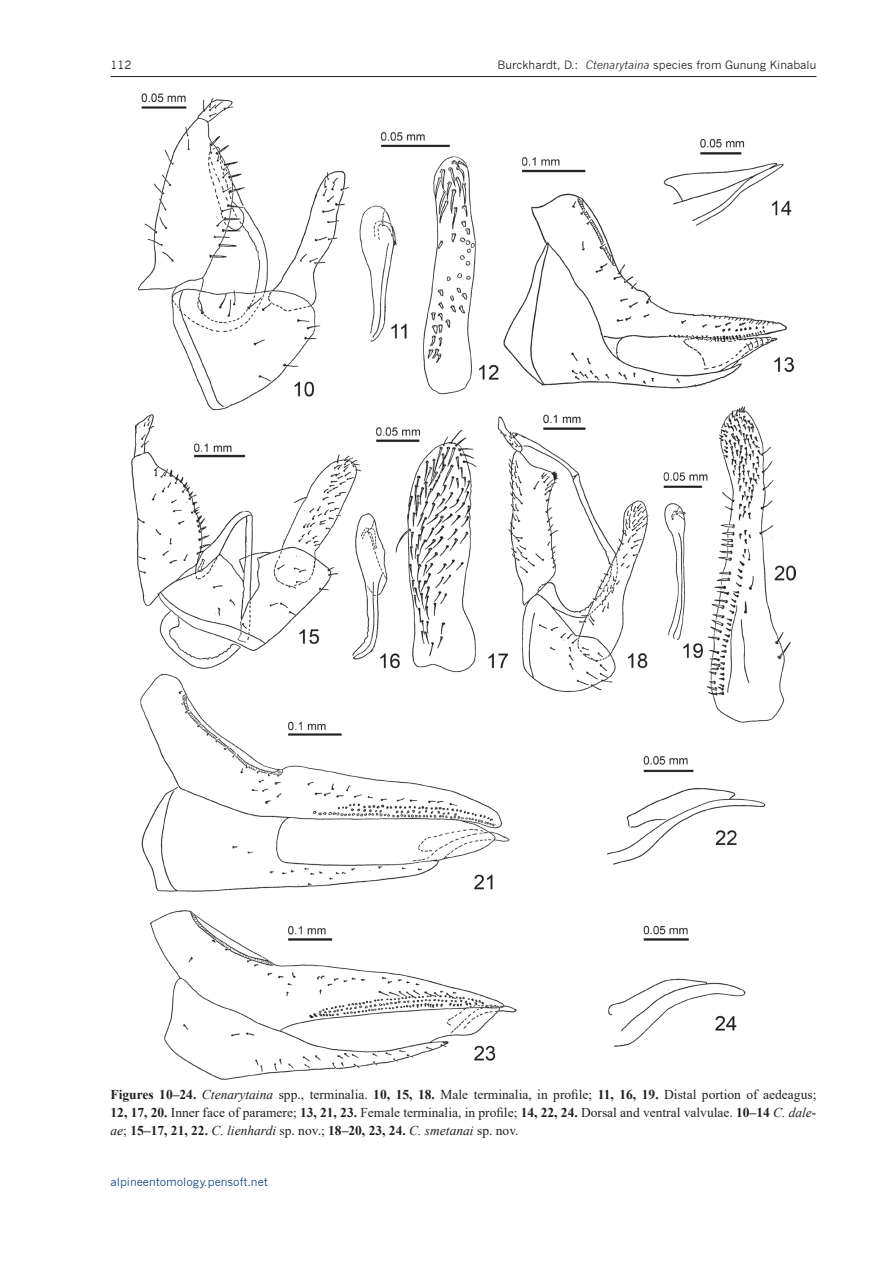
<style>
.page{position:relative;width:893px;height:1263px;background:#fff}
.page>*{position:absolute;margin:0;border:0;box-sizing:border-box;transform-origin:0 0}
.FIG_Caption{font:13.5px/18px "Times New Roman";color:#231f20;text-align:justify}
.t1{font:11.25px "News Gothic";color:#231f20}
.t2{font:11.25px "News Gothic";color:#144682}
.s1{font-style:italic}
.s2{font-weight:700}
</style>
<div class="page">
<hr style="left:111px;top:76px;width:705px;height:1px;background:#231f20">
<img style="left:131px;top:94px;width:665px;height:985px">
<p class="t1" style="left:111px;top:58px;width:23px">112</p>
<p class="t1" style="left:498px;top:58px;width:320px">Burckhardt, D.: <span class="s1">Ctenarytaina</span> species from Gunung Kinabalu</p>
<p class="FIG_Caption" style="left:111px;top:1085px;width:707px"><span class="s2">Figures 10–24.</span> <span class="s1">Ctenarytaina</span> spp., terminalia. <span class="s2">10, 15, 18.</span> Male terminalia, in profile; <span class="s2">11, 16, 19.</span> Distal portion of aedeagus; <span class="s2">12, 17, 20.</span> Inner face of paramere; <span class="s2">13, 21, 23.</span> Female terminalia, in profile; <span class="s2">14, 22, 24.</span> Dorsal and ventral valvulae. <span class="s2">10–14</span> <span class="s1">C. dale&shy;ae</span>; <span class="s2">15–17, 21, 22.</span> <span class="s1">C. lienhardi</span> sp. nov.; <span class="s2">18–20, 23, 24.</span> <span class="s1">C. smetanai</span> sp. nov.</p>
<p class="t2" style="left:111px;top:1175px;width:159px">alpineentomology.pensoft.net</p>
</div>
